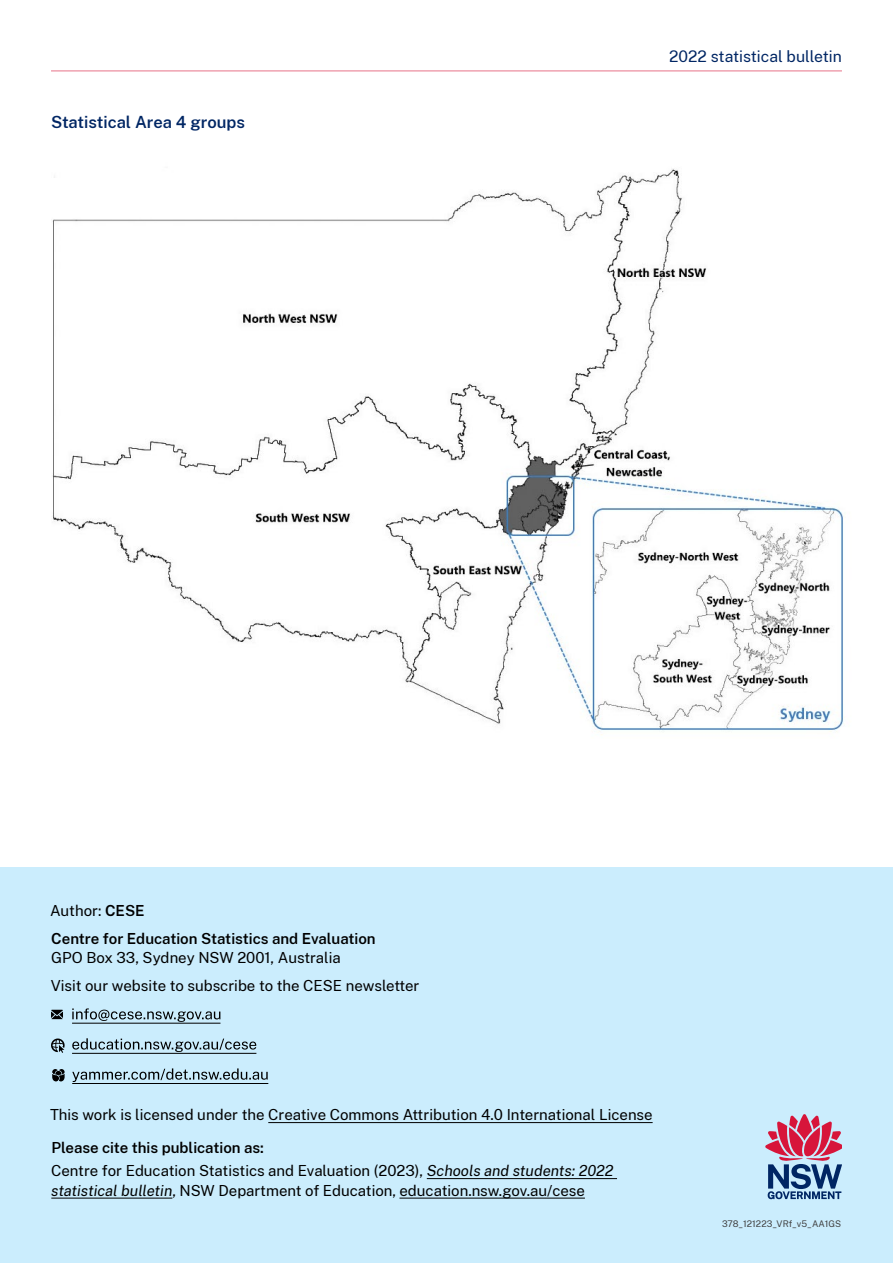
<style>
.page{position:relative;width:893px;height:1263px;background:#fff}
.page>*{position:absolute;margin:0;border:0;box-sizing:border-box;transform-origin:0 0}
.H2_not_in_TOC{font:600 16.5px "Public Sans";color:#002664}
.t1{font:15.75px "Public Sans";color:#002664}
.Back_cover_text{font:15px/19.5px "Public Sans";color:#000}
.Back_cover_text-2{font:600 15px/19.5px "Public Sans";color:#000}
.t2{font:12.75px "Public Sans";color:#000}
.t3{font:9px "Public Sans";color:#404040}
.s1{font-weight:600}
.s2{font-weight:400}
.s3{font-style:italic}
</style>
<div class="page">
<hr style="left:51px;top:71px;width:791px;height:1px;background:#e77289">
<div style="left:0;top:867px;width:893px;height:396px;background:#cbedfd"></div>
<img style="left:52px;top:169px;width:792px;height:566px">
<hr style="left:72px;top:1023px;width:148px;height:1px;background:#000">
<hr style="left:72px;top:1053px;width:184px;height:1px;background:#000">
<hr style="left:72px;top:1083px;width:196px;height:1px;background:#000">
<hr style="left:268px;top:1122px;width:385px;height:1px;background:#000">
<hr style="left:427px;top:1178px;width:190px;height:1px;background:#000">
<hr style="left:51px;top:1198px;width:121px;height:1px;background:#000">
<hr style="left:399px;top:1198px;width:186px;height:1px;background:#000">
<svg style="left:51px;top:1010px;width:12px;height:9px"></svg>
<svg style="left:72px;top:1008px;width:148px;height:14px"></svg>
<svg style="left:51px;top:1038px;width:14px;height:15px"></svg>
<svg style="left:72px;top:1038px;width:184px;height:14px"></svg>
<svg style="left:52px;top:1069px;width:13px;height:12px"></svg>
<svg style="left:72px;top:1068px;width:196px;height:14px"></svg>
<svg style="left:765px;top:1114px;width:76px;height:85px"></svg>
<h2 class="H2_not_in_TOC" style="left:51px;top:110px;width:195px">Statistical Area 4 groups</h2>
<p class="t1" style="left:669px;top:45px;width:174px">2022 statistical bulletin</p>
<p class="Back_cover_text" style="left:50px;top:900px;width:96px">Author: <span class="s1">CESE</span></p>
<p class="Back_cover_text-2" style="left:51px;top:928px;width:326px">Centre for Education Statistics and Evaluation<br><span class="s2">GPO Box 33, Sydney NSW 2001, Australia</span></p>
<p class="Back_cover_text" style="left:51px;top:975px;width:370px">Visit our website to subscribe to the CESE newsletter</p>
<p class="Back_cover_text" style="left:50px;top:1104px;width:604px">This work is licensed under the Creative Commons Attribution 4.0 International License</p>
<p class="Back_cover_text-2" style="left:52px;top:1136px;width:214px">Please cite this publication as:</p>
<p class="Back_cover_text" style="left:51px;top:1160px;width:564px">Centre for Education Statistics and Evaluation (2023), <span class="s3">Schools and students: 2022 statistical bulletin</span>, NSW Department of Education, education.nsw.gov.au/cese</p>
<p class="t2" style="left:826px;top:1207px;width:18px">48</p>
<p class="t3" style="left:722px;top:1217px;width:121px">378_121223_VRf_v5_AA1GS</p>
</div>
